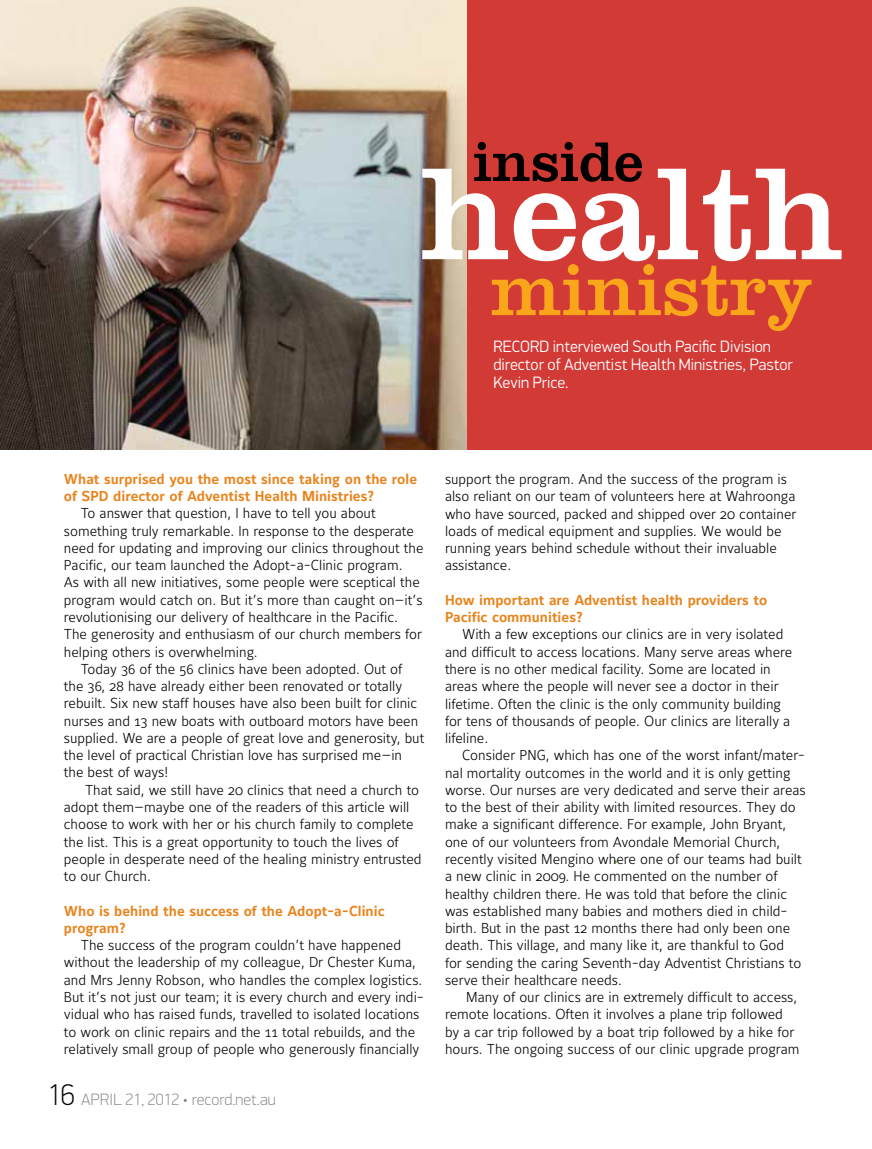
<style>
.page{position:relative;width:872px;height:1149px;background:#fff}
.page>*{position:absolute;margin:0;border:0;box-sizing:border-box;transform-origin:0 0}
.t1{font:136.35px "Clarendon";color:#fff}
.t2{font:75.45px "Clarendon";color:#faa61a}
.t3{font:57.9px "Clarendon";color:#000}
.t4{font:300 16.5px/18px "PF Din Display Pro";color:#fff}
.t5{font:100 16.5px "PF Din Display Pro";letter-spacing:.005em;color:#808285}
.t6{font:300 14.25px/17.2px "Maurea";color:#000}
.t7{font:14.25px/17.2px "Maurea Bold Tf";color:#e9841d}
.s1{font-size:30px;color:#000}
</style>
<div class="page">
<img style="left:0;top:0;width:468px;height:449px">
<div style="left:468px;top:0;width:404px;height:449px;background:#d23a36"></div>
<h3 class="t3" style="left:472px;top:128px;width:172px">inside</h3>
<h1 class="t1" style="left:420px;top:134px;width:426px">health</h1>
<h2 class="t2" style="left:490px;top:246px;width:324px">ministry</h2>
<p class="t4" style="left:493px;top:337px;width:301px">RECORD interviewed South Pacific Division director of Adventist Health Ministries, Pastor<br>Kevin Price.</p>
<p class="t7" style="left:64px;top:471px;width:355px">What surprised you the most since taking on the role of SPD director of Adventist Health Ministries?</p>
<p class="t6" style="left:64px;top:505px;width:361px;text-indent:17px">To answer that question, I have to tell you about something truly remarkable. In response to the desperate need for updating and improving our clinics throughout the Pacific, our team launched the Adopt-a-Clinic program.<br>As with all new initiatives, some people were sceptical the program would catch on. But it’s more than caught on—it’s revolutionising our delivery of healthcare in the Pacific.<br>The generosity and enthusiasm of our church members for helping others is overwhelming.</p>
<p class="t6" style="left:64px;top:660px;width:362px;text-indent:17px">Today 36 of the 56 clinics have been adopted. Out of the 36, 28 have already either been renovated or totally rebuilt. Six new staff houses have also been built for clinic nurses and 13 new boats with outboard motors have been supplied. We are a people of great love and generosity, but the level of practical Christian love has surprised me—in the best of ways!</p>
<p class="t6" style="left:64px;top:781px;width:359px;text-indent:21px">That said, we still have 20 clinics that need a church to adopt them—maybe one of the readers of this article will choose to work with her or his church family to complete the list. This is a great opportunity to touch the lives of people in desperate need of the healing ministry entrusted to our Church.</p>
<p class="t7" style="left:64px;top:902px;width:322px">Who is behind the success of the Adopt-a-Clinic program?</p>
<p class="t6" style="left:64px;top:937px;width:362px;text-indent:17px">The success of the program couldn’t have happened without the leadership of my colleague, Dr Chester Kuma, and Mrs Jenny Robson, who handles the complex logistics.<br>But it’s not just our team; it is every church and every indi&shy;vidual who has raised funds, travelled to isolated locations to work on clinic repairs and the 11 total rebuilds, and the relatively small group of people who generously financially</p>
<p class="t5" style="left:47px;top:1089px;width:230px"><span class="s1">16</span> APRIL 21, 2012 • record.net.au</p>
<p class="t6" style="left:445px;top:471px;width:353px">support the program. And the success of the program is also reliant on our team of volunteers here at Wahroonga who have sourced, packed and shipped over 20 container loads of medical equipment and supplies. We would be running years behind schedule without their invaluable assistance.</p>
<p class="t7" style="left:445px;top:592px;width:324px">How important are Adventist health providers to<br>Pacific communities?</p>
<p class="t6" style="left:445px;top:626px;width:349px;text-indent:17px">With a few exceptions our clinics are in very isolated and difficult to access locations. Many serve areas where there is no other medical facility. Some are located in areas where the people will never see a doctor in their lifetime. Often the clinic is the only community building for tens of thousands of people. Our clinics are literally a lifeline.</p>
<p class="t6" style="left:445px;top:747px;width:362px;text-indent:17px">Consider PNG, which has one of the worst infant/mater&shy;nal mortality outcomes in the world and it is only getting worse. Our nurses are very dedicated and serve their areas to the best of their ability with limited resources. They do make a significant difference. For example, John Bryant, one of our volunteers from Avondale Memorial Church, recently visited Mengino where one of our teams had built a new clinic in 2009. He commented on the number of healthy children there. He was told that before the clinic was established many babies and mothers died in child&shy;birth. But in the past 12 months there had only been one death. This village, and many like it, are thankful to God<br>for sending the caring Seventh-day Adventist Christians to serve their healthcare needs.</p>
<p class="t6" style="left:445px;top:989px;width:356px;text-indent:21px">Many of our clinics are in extremely difficult to access, remote locations. Often it involves a plane trip followed by a car trip followed by a boat trip followed by a hike for hours. The ongoing success of our clinic upgrade program</p>
</div>
